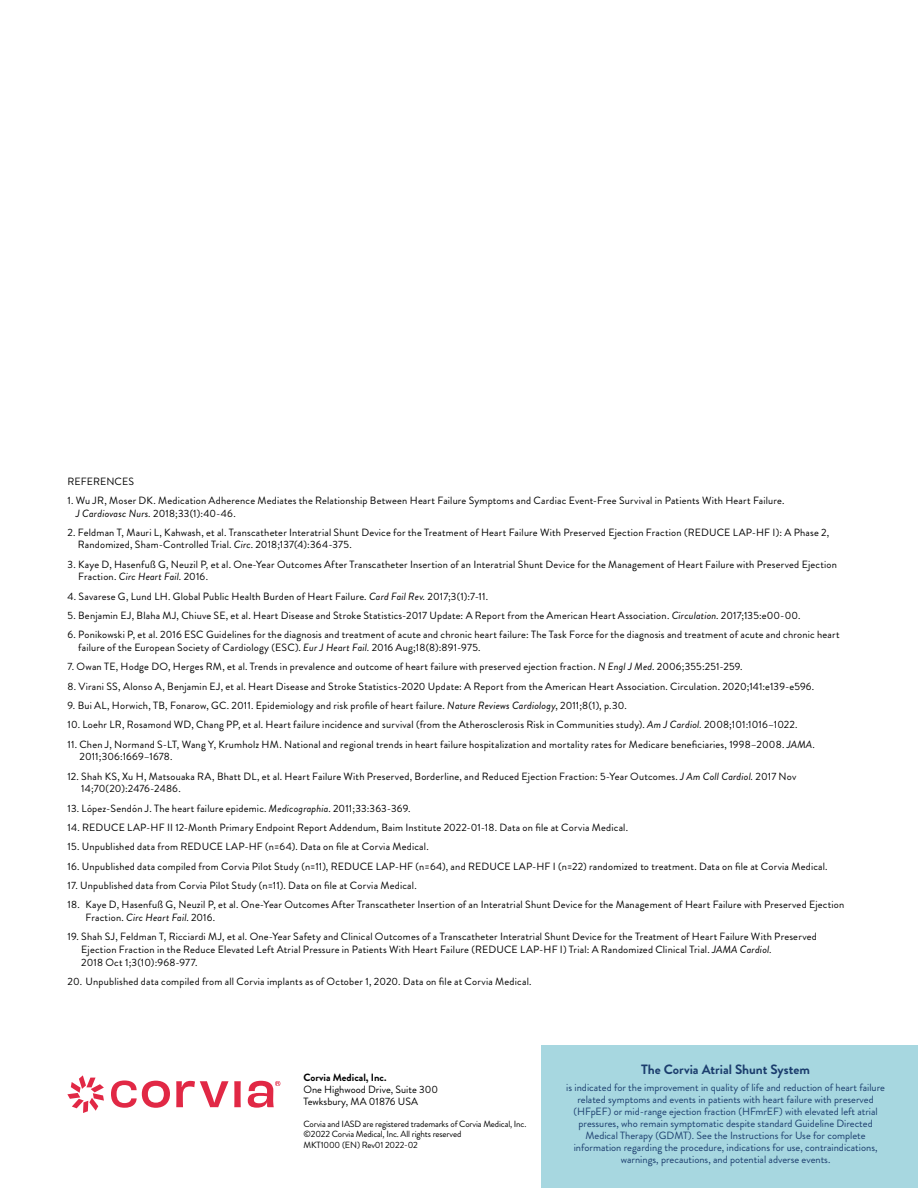
<style>
.page{position:relative;width:918px;height:1188px;background:#fff}
.page>*{position:absolute;margin:0;border:0;box-sizing:border-box;transform-origin:0 0}
.t1{font:700 13.5px "Brandon Grotesque";color:#1b3d6d}
.t2{font:10.5px/12.6px "Brandon Grotesque";letter-spacing:.015em;color:#000}
.t3{font:10.5px/12px "Brandon Grotesque";color:#1b3d6d;text-align:center}
.t4{font:700 10.5px "Brandon Grotesque";color:#000}
.t5{font:9px/10.5px "Brandon Grotesque";letter-spacing:-.015em;color:#000}
.s1{font-style:italic}
</style>
<div class="page">
<hr style="left:0;top:0;width:1px;height:1188px;background:#cae5eb">
<svg style="left:111px;top:1080px;width:59px;height:28px"></svg>
<svg style="left:176px;top:1081px;width:65px;height:26px"></svg>
<svg style="left:248px;top:1081px;width:32px;height:27px"></svg>
<svg style="left:67px;top:1075px;width:37px;height:38px"></svg>
<div style="left:541px;top:1045px;width:377px;height:143px;background:#a7d7e0"></div>
<p class="t2" style="left:68px;top:475px;width:68px">REFERENCES</p>
<p class="t2" style="left:76px;top:494px;width:710px;text-indent:-8px">1. Wu JR, Moser DK. Medication Adherence Mediates the Relationship Between Heart Failure Symptoms and Cardiac Event-Free Survival in Patients With Heart Failure.<br><span class="s1">J Cardiovasc Nurs.</span> 2018;33(1):40-46.</p>
<p class="t2" style="left:78px;top:526px;width:753px;text-indent:-10px">2. Feldman T, Mauri L, Kahwash, et al. Transcatheter Interatrial Shunt Device for the Treatment of Heart Failure With Preserved Ejection Fraction (REDUCE LAP-HF I): A Phase 2,<br>Randomized, Sham-Controlled Trial. <span class="s1">Circ</span>. 2018;137(4):364-375.</p>
<p class="t2" style="left:78px;top:558px;width:760px;text-indent:-11px">3. Kaye D, Hasenfuß G, Neuzil P, et al. One-Year Outcomes After Transcatheter Insertion of an Interatrial Shunt Device for the Management of Heart Failure with Preserved Ejection<br>Fraction. <span class="s1">Circ Heart Fail.</span> 2016.</p>
<p class="t2" style="left:67px;top:590px;width:422px">4. Savarese G, Lund LH. Global Public Health Burden of Heart Failure. <span class="s1">Card Fail Rev.</span> 2017;3(1):7-11.</p>
<p class="t2" style="left:67px;top:609px;width:735px">5. Benjamin EJ, Blaha MJ, Chiuve SE, et al. Heart Disease and Stroke Statistics-2017 Update: A Report from the American Heart Association. <span class="s1">Circulation</span>. 2017;135:e00-00.</p>
<p class="t2" style="left:78px;top:629px;width:763px;text-indent:-11px">6. Ponikowski P, et al. 2016 ESC Guidelines for the diagnosis and treatment of acute and chronic heart failure: The Task Force for the diagnosis and treatment of acute and chronic heart failure of the European Society of Cardiology (ESC). <span class="s1">Eur J Heart Fail.</span> 2016 Aug;18(8):891-975.</p>
<p class="t2" style="left:67px;top:661px;width:677px">7. Owan TE, Hodge DO, Herges RM, et al. Trends in prevalence and outcome of heart failure with preserved ejection fraction. <span class="s1">N Engl J Med</span>. 2006;355:251-259.</p>
<p class="t2" style="left:67px;top:680px;width:748px">8. Virani SS, Alonso A, Benjamin EJ, et al. Heart Disease and Stroke Statistics-2020 Update: A Report from the American Heart Association. Circulation. 2020;141:e139-e596.</p>
<p class="t2" style="left:67px;top:699px;width:561px">9. Bui AL, Horwich, TB, Fonarow, GC. 2011. Epidemiology and risk profile of heart failure. <span class="s1">Nature Reviews Cardiology</span>, 2011;8(1), p.30.</p>
<p class="t2" style="left:67px;top:719px;width:732px">10. Loehr LR, Rosamond WD, Chang PP, et al. Heart failure incidence and survival (from the Atherosclerosis Risk in Communities study). <span class="s1">Am J Cardiol.</span> 2008;101:1016–1022.</p>
<p class="t2" style="left:80px;top:738px;width:737px;text-indent:-12px">11. Chen J, Normand S-LT, Wang Y, Krumholz HM. National and regional trends in heart failure hospitalization and mortality rates for Medicare beneficiaries, 1998–2008. <span class="s1">JAMA</span>.<br>2011;306:1669–1678.</p>
<p class="t2" style="left:81px;top:770px;width:717px;text-indent:-14px">12. Shah KS, Xu H, Matsouaka RA, Bhatt DL, et al. Heart Failure With Preserved, Borderline, and Reduced Ejection Fraction: 5-Year Outcomes. <span class="s1">J Am Coll Cardiol.</span> 2017 Nov<br>14;70(20):2476-2486.</p>
<p class="t2" style="left:67px;top:802px;width:345px">13. López-Sendón J. The heart failure epidemic. <span class="s1">Medicographia</span>. 2011;33:363-369.</p>
<p class="t2" style="left:67px;top:821px;width:562px">14. REDUCE LAP-HF II 12-Month Primary Endpoint Report Addendum, Baim Institute 2022-01-18. Data on file at Corvia Medical.</p>
<p class="t2" style="left:67px;top:841px;width:363px">15. Unpublished data from REDUCE LAP-HF (n=64). Data on file at Corvia Medical.</p>
<p class="t2" style="left:67px;top:860px;width:762px">16. Unpublished data compiled from Corvia Pilot Study (n=11), REDUCE LAP-HF (n=64), and REDUCE LAP-HF I (n=22) randomized to treatment. Data on file at Corvia Medical.</p>
<p class="t2" style="left:67px;top:879px;width:351px">17. Unpublished data from Corvia Pilot Study (n=11). Data on file at Corvia Medical.</p>
<p class="t2" style="left:85px;top:899px;width:760px;text-indent:-18px">18. Kaye D, Hasenfuß G, Neuzil P, et al. One-Year Outcomes After Transcatheter Insertion of an Interatrial Shunt Device for the Management of Heart Failure with Preserved Ejection<br>Fraction. <span class="s1">Circ Heart Fail</span>. 2016.</p>
<p class="t2" style="left:81px;top:931px;width:737px;text-indent:-14px">19. Shah SJ, Feldman T, Ricciardi MJ, et al. One-Year Safety and Clinical Outcomes of a Transcatheter Interatrial Shunt Device for the Treatment of Heart Failure With Preserved<br>Ejection Fraction in the Reduce Elevated Left Atrial Pressure in Patients With Heart Failure (REDUCE LAP-HF I) Trial: A Randomized Clinical Trial. <span class="s1">JAMA Cardiol.<br></span>2018 Oct 1;3(10):968-977.</p>
<p class="t2" style="left:67px;top:975px;width:466px">20. Unpublished data compiled from all Corvia implants as of October 1, 2020. Data on file at Corvia Medical.</p>
<p class="t4" style="left:304px;top:1070px;width:85px">Corvia Medical, Inc.</p>
<p class="t2" style="left:304px;top:1084px;width:136px;line-height:12px">One Highwood Drive, Suite 300<br>Tewksbury, MA 01876 USA</p>
<p class="t5" style="left:304px;top:1118px;width:224px">Corvia and IASD are registered trademarks of Corvia Medical, Inc. ©2022 Corvia Medical, Inc. All rights reserved<br>MKT1000 (EN) Rev01 2022-02</p>
<p class="t1" style="left:641px;top:1060px;width:170px">The Corvia Atrial Shunt System</p>
<p class="t3" style="left:566px;top:1081px;width:320px">is indicated for the improvement in quality of life and reduction of heart failure related symptoms and events in patients with heart failure with preserved (HFpEF) or mid-range ejection fraction (HFmrEF) with elevated left atrial pressures, who remain symptomatic despite standard Guideline Directed Medical Therapy (GDMT). See the Instructions for Use for complete information regarding the procedure, indications for use, contraindications, warnings, precautions, and potential adverse events.</p>
</div>
